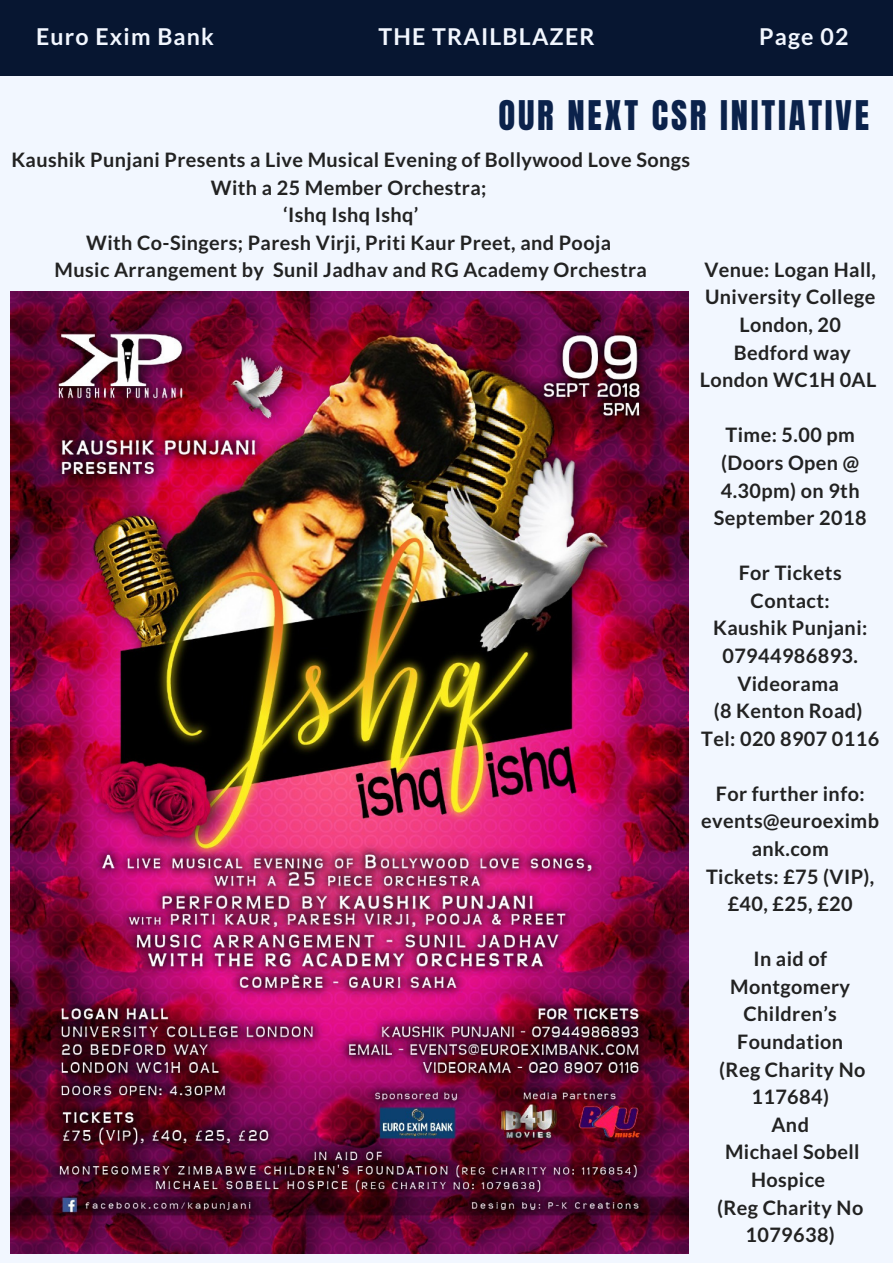
<style>
.page{position:relative;width:893px;height:1263px;background:#fff}
.page>*{position:absolute;margin:0;border:0;box-sizing:border-box;transform-origin:0 0}
.t1{font:34.72px "Anton";letter-spacing:.08em;color:#0b224b}
.t2{font:700 23.17px "Lato";letter-spacing:.05em;color:#f2f7ff}
.t3{font:700 19.88px/27.6px "Lato";letter-spacing:.02em;color:#222;text-align:center}
</style>
<div class="page">
<div style="left:0;top:0;width:893px;height:76px;background:#071631"></div>
<div style="left:0;top:77px;width:893px;height:1186px;background:#f2f7ff"></div>
<img style="left:11px;top:291px;width:678px;height:962px">
<p class="t2" style="left:36px;top:22px;width:179px">Euro Exim Bank</p>
<p class="t2" style="left:378px;top:22px;width:218px">THE TRAILBLAZER</p>
<p class="t2" style="left:759px;top:22px;width:91px">Page 02</p>
<h1 class="t1" style="left:498px;top:91px;width:372px">OUR NEXT CSR INITIATIVE</h1>
<p class="t3" style="left:11px;top:146px;width:680px">Kaushik Punjani Presents a Live Musical Evening of Bollywood Love Songs With a 25 Member Orchestra;<br>‘Ishq Ishq Ishq’<br>With Co-Singers; Paresh Virji, Priti Kaur Preet, and Pooja<br>Music Arrangement by Sunil Jadhav and RG Academy Orchestra</p>
<p class="t3" style="left:700px;top:255px;width:178px">Venue: Logan Hall,<br>University College<br>London, 20<br>Bedford way<br>London WC1H 0AL</p>
<p class="t3" style="left:714px;top:421px;width:154px">Time: 5.00 pm (Doors Open @<br>4.30pm) on 9th<br>September 2018</p>
<p class="t3" style="left:701px;top:559px;width:179px">For Tickets<br>Contact:<br>Kaushik Punjani:<br>07944986893.<br>Videorama<br>(8 Kenton Road)<br>Tel: 020 8907 0116</p>
<p class="t3" style="left:701px;top:779px;width:179px">For further info: events@euroeximb ank.com<br>Tickets: £75 (VIP), £40, £25, £20</p>
<p class="t3" style="left:717px;top:945px;width:150px">In aid of<br>Montgomery<br>Children’s<br>Foundation (Reg Charity No<br>117684)<br>And<br>Michael Sobell<br>Hospice<br>(Reg Charity No<br>1079638)</p>
</div>
